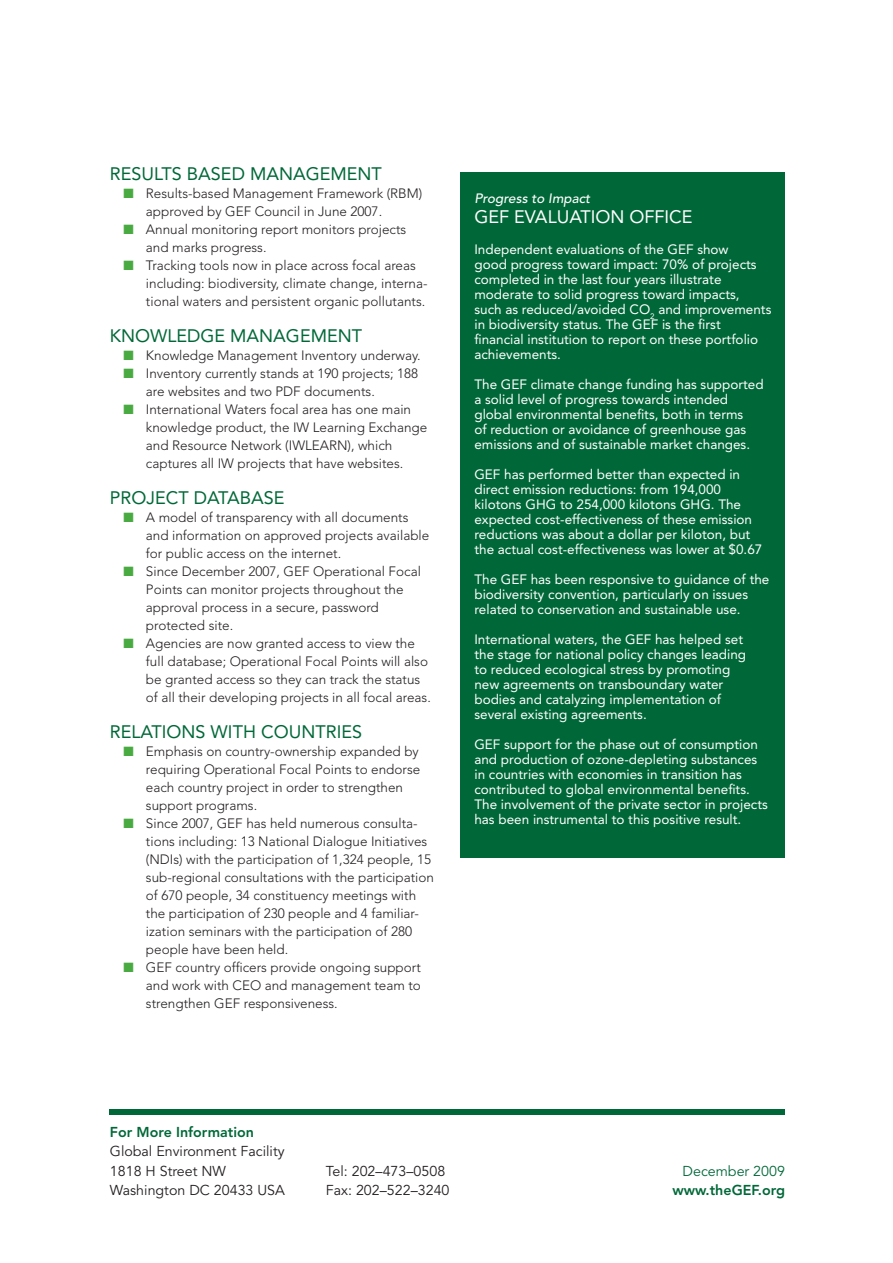
<style>
.page{position:relative;width:893px;height:1263px;background:#fff}
.page>*{position:absolute;margin:0;border:0;box-sizing:border-box;transform-origin:0 0}
.t1{font:18px "Avenir";color:#006838}
.t2{font:18px "Avenir";color:#fff}
.t3{font:14.25px/19.5px "Avenir";color:#231f20}
.t4{font:800 14.25px "Avenir";color:#006838}
.t5{font:14.25px "Avenir";color:#006838}
.t6{font:300 13.5px/18px "Avenir";color:#231f20}
.t7{font:13.5px/15px "Avenir";color:#fff}
.t8{font:italic 500 13.5px "Avenir";color:#fff}
.s1{color:#4aaa42}
</style>
<div class="page">
<div style="left:110px;top:1109px;width:675px;height:5px;background:#006838"></div>
<div style="left:461px;top:172px;width:324px;height:686px;background:#006838"></div>
<h1 class="t1" style="left:110px;top:163px;width:273px">Results Based Managem ent</h1>
<p class="t6" style="left:146px;top:184px;width:278px;text-indent:-23px"><span class="s1">■</span> Results-based Management Framework (RBM) approved by GEF Council in June 2007.</p>
<p class="t6" style="left:146px;top:220px;width:262px;text-indent:-23px"><span class="s1">■</span> Annual monitoring report monitors projects and marks progress.</p>
<p class="t6" style="left:146px;top:256px;width:283px;text-indent:-23px"><span class="s1">■</span> Tracking tools now in place across focal areas including: biodiversity, climate change, interna&shy;tional waters and persistent organic pollutants.</p>
<h1 class="t1" style="left:110px;top:325px;width:254px">Knowledge Managem ent</h1>
<p class="t6" style="left:123px;top:346px;width:299px"><span class="s1">■</span> Knowledge Management Inventory underway.</p>
<p class="t6" style="left:146px;top:364px;width:274px;text-indent:-23px"><span class="s1">■</span> Inventory currently stands at 190 projects; 188 are websites and two PDF documents.</p>
<p class="t6" style="left:146px;top:400px;width:283px;text-indent:-23px"><span class="s1">■</span> International Waters focal area has one main knowledge product, the IW Learning Exchange and Resource Network (IWLEARN), which captures all IW projects that have websites.</p>
<h1 class="t1" style="left:110px;top:487px;width:176px">Project Database</h1>
<p class="t6" style="left:146px;top:508px;width:285px;text-indent:-23px"><span class="s1">■</span> A model of transparency with all documents and information on approved projects available for public access on the internet.</p>
<p class="t6" style="left:146px;top:562px;width:276px;text-indent:-23px"><span class="s1">■</span> Since December 2007, GEF Operational Focal Points can monitor projects throughout the approval process in a secure, password protected site.</p>
<p class="t6" style="left:146px;top:634px;width:286px;text-indent:-23px"><span class="s1">■</span> Agencies are now granted access to view the full database; Operational Focal Points will also be granted access so they can track the status of all their developing projects in all focal areas.</p>
<h1 class="t1" style="left:110px;top:721px;width:254px">Relations with countries</h1>
<p class="t6" style="left:146px;top:742px;width:276px;text-indent:-23px"><span class="s1">■</span> Emphasis on country-ownership expanded by requiring Operational Focal Points to endorse each country project in order to strengthen support programs.</p>
<p class="t6" style="left:146px;top:814px;width:289px;text-indent:-23px"><span class="s1">■</span> Since 2007, GEF has held numerous consulta&shy;tions including: 13 National Dialogue Initiatives (NDIs) with the participation of 1,324 people, 15 sub-regional consultations with the participation of 670 people, 34 constituency meetings with the participation of 230 people and 4 familiar&shy;ization seminars with the participation of 280 people have been held.</p>
<p class="t6" style="left:146px;top:958px;width:276px;text-align:justify;text-indent:-23px"><span class="s1">■</span> GEF country officers provide ongoing support and work with CEO and management team to strengthen GEF responsiveness.</p>
<p class="t8" style="left:474px;top:191px;width:117px">Progress to Impact</p>
<h1 class="t2" style="left:474px;top:206px;width:168px">GE F Evaluation Off</h1>
<h1 class="t2" style="left:664px;top:206px;width:30px">ice</h1>
<p class="t7" style="left:474px;top:242px;width:298px">I ndependent evaluations of the GEF show<br>good progress toward impact: 70% of projects completed in the last four years illustrate moderate to solid progress toward impacts,<br>such as reduced/avoided CO<sub>2</sub> and improvements in biodiversity status. The GE F is the first financial institution to report on these portfolio achievements.</p>
<p class="t7" style="left:474px;top:377px;width:291px">The GEF climate change funding has supported a solid level of progress towards intended global environmental benefits, both in terms<br>of reduction or avoidance of greenhouse gas emissions and of sustainable market changes.</p>
<p class="t7" style="left:474px;top:467px;width:267px">GE F has performed better than expected in direct emission reductions: from 194,000 kilotons GHG</p>
<p class="t7" style="left:474px;top:497px;width:289px;text-indent:236px">. The expected cost-effectiveness of these emission reductions was about a dollar per kiloton, but the actual cost-effectiveness was lower at $0.67</p>
<p class="t7" style="left:474px;top:572px;width:296px">The GE F has been responsive to guidance of the biodiversity convention, particularly on issues related to conservation and sustainable use.</p>
<p class="t7" style="left:474px;top:632px;width:273px">I nternational waters, the GE F has helped set the stage for national policy changes leading to reduced ecological stress by promoting new agreements on transboundary water bodies and catalyzing implementation of several existing agreements.</p>
<p class="t7" style="left:474px;top:737px;width:295px">GEF support for the phase out of consumption and production of ozone-depleting substances in countries with economies in transition has contributed to global environmental benefits.<br>The involvement of the private sector in projects has been instrumental to this positive result.</p>
<p class="t7" style="left:560px;top:497px;width:131px">to 254,000 kilotons GHG</p>
<p class="t4" style="left:110px;top:1123px;width:146px">For More Information</p>
<p class="t3" style="left:110px;top:1142px;width:176px">Global Environment Facility<br>1818 H Street NW</p>
<p class="t3" style="left:326px;top:1162px;width:121px">Tel: 202–473–0508</p>
<p class="t5" style="left:682px;top:1163px;width:104px">December 2009</p>
<p class="t3" style="left:110px;top:1181px;width:177px">Washington DC 20433 USA</p>
<p class="t3" style="left:326px;top:1181px;width:125px">Fax: 202–522–3240</p>
<p class="t4" style="left:673px;top:1182px;width:114px">www.theGEF.org</p>
</div>
